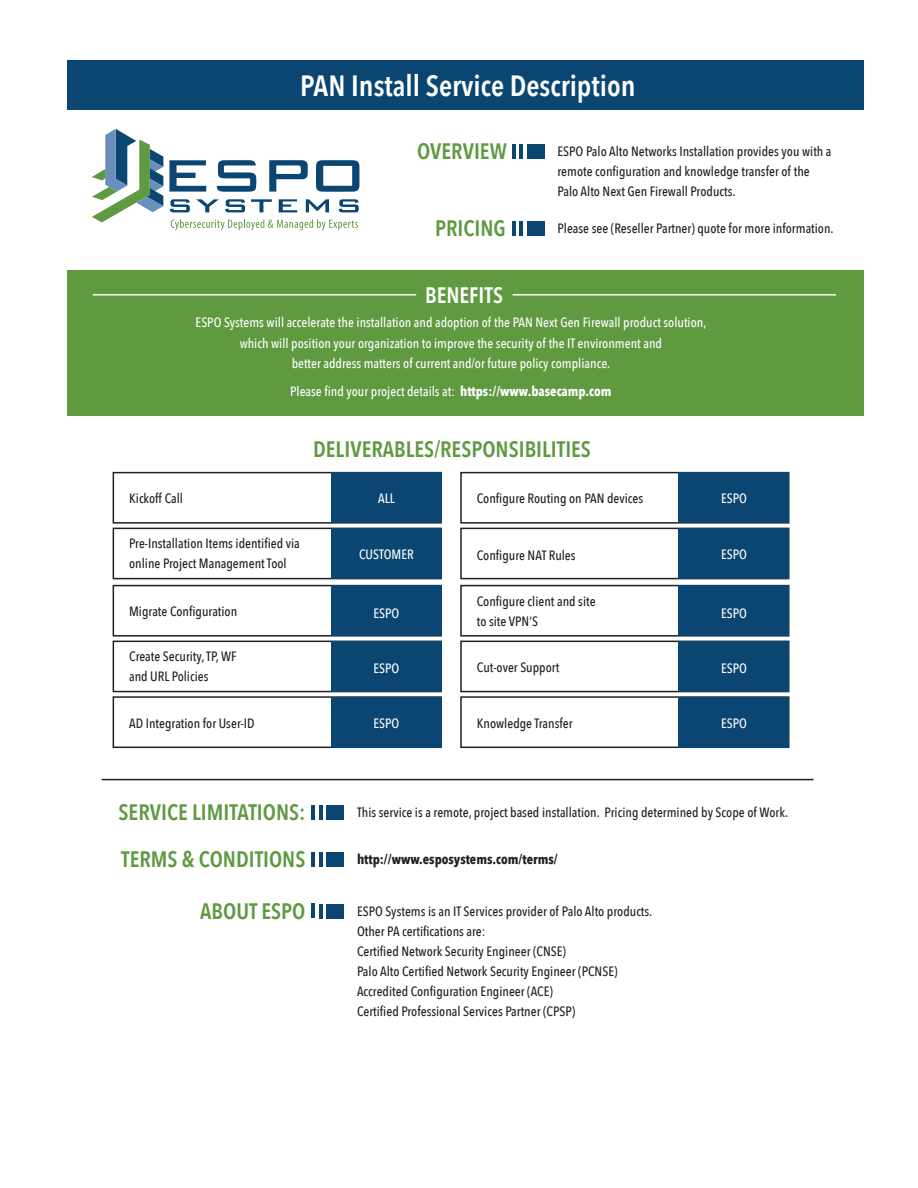
<style>
.page{position:relative;width:918px;height:1188px;background:#fff}
.page>*{position:absolute;margin:0;border:0;box-sizing:border-box;transform-origin:0 0}
.t1{font:600 29.25px "Avenir Next Condensed";color:#fff}
.t2{font:600 22.35px "Avenir Next Condensed";color:#5f9a41}
.t3{font:600 22.35px "Avenir Next Condensed";color:#fff}
.t4{font:500 13.5px/20.1px "Avenir Next Condensed";color:#231f20}
.t5{font:500 13.5px/20.1px "Avenir Next Condensed";color:#fff;text-align:center}
.t6{font:700 13.5px "Avenir Next Condensed";color:#231f20}
.s1{font-weight:700}
</style>
<div class="page">
<div style="left:67px;top:270px;width:797px;height:145px;background:#5f9a41"></div>
<svg style="left:92px;top:129px;width:71px;height:93px"></svg>
<svg style="left:316px;top:160px;width:44px;height:32px"></svg>
<svg style="left:217px;top:160px;width:39px;height:32px"></svg>
<svg style="left:169px;top:160px;width:37px;height:32px"></svg>
<svg style="left:269px;top:160px;width:39px;height:32px"></svg>
<svg style="left:170px;top:199px;width:20px;height:14px"></svg>
<svg style="left:225px;top:199px;width:20px;height:14px"></svg>
<svg style="left:339px;top:199px;width:20px;height:14px"></svg>
<svg style="left:196px;top:199px;width:23px;height:13px"></svg>
<svg style="left:251px;top:199px;width:21px;height:13px"></svg>
<svg style="left:279px;top:199px;width:18px;height:13px"></svg>
<svg style="left:306px;top:199px;width:23px;height:13px"></svg>
<svg style="left:171px;top:219px;width:187px;height:11px"></svg>
<div style="left:67px;top:61px;width:797px;height:49px;background:#0b4672"></div>
<hr style="left:512px;top:144px;width:4px;height:15px;background:#0b4672">
<div style="left:527px;top:144px;width:17px;height:15px;background:#0b4672"></div>
<hr style="left:519px;top:144px;width:4px;height:15px;background:#0b4672">
<hr style="left:512px;top:221px;width:4px;height:15px;background:#0b4672">
<div style="left:527px;top:221px;width:17px;height:15px;background:#0b4672"></div>
<hr style="left:519px;top:221px;width:4px;height:15px;background:#0b4672">
<hr style="left:311px;top:805px;width:4px;height:15px;background:#0b4672">
<div style="left:326px;top:805px;width:18px;height:15px;background:#0b4672"></div>
<hr style="left:319px;top:805px;width:4px;height:15px;background:#0b4672">
<hr style="left:311px;top:852px;width:4px;height:15px;background:#0b4672">
<div style="left:326px;top:852px;width:18px;height:15px;background:#0b4672"></div>
<hr style="left:319px;top:852px;width:4px;height:15px;background:#0b4672">
<hr style="left:311px;top:904px;width:4px;height:14px;background:#0b4672">
<div style="left:326px;top:904px;width:18px;height:14px;background:#0b4672"></div>
<hr style="left:319px;top:904px;width:4px;height:14px;background:#0b4672">
<hr style="left:102px;top:779px;width:712px;height:1px;background:#231f20">
<div style="left:113px;top:472px;width:329px;height:52px;border:2px solid #231f20"></div>
<div style="left:113px;top:528px;width:329px;height:51px;border:2px solid #231f20"></div>
<div style="left:113px;top:585px;width:329px;height:52px;border:2px solid #231f20"></div>
<div style="left:113px;top:641px;width:329px;height:51px;border:2px solid #231f20"></div>
<div style="left:113px;top:696px;width:329px;height:52px;border:2px solid #231f20"></div>
<div style="left:331px;top:473px;width:110px;height:50px;background:#0b4672"></div>
<div style="left:331px;top:528px;width:110px;height:51px;background:#0b4672"></div>
<div style="left:331px;top:586px;width:110px;height:50px;background:#0b4672"></div>
<div style="left:331px;top:641px;width:110px;height:51px;background:#0b4672"></div>
<div style="left:331px;top:697px;width:110px;height:50px;background:#0b4672"></div>
<div style="left:460px;top:472px;width:330px;height:52px;border:2px solid #231f20"></div>
<div style="left:460px;top:528px;width:330px;height:51px;border:2px solid #231f20"></div>
<div style="left:460px;top:585px;width:330px;height:52px;border:2px solid #231f20"></div>
<div style="left:460px;top:641px;width:330px;height:51px;border:2px solid #231f20"></div>
<div style="left:460px;top:696px;width:330px;height:52px;border:2px solid #231f20"></div>
<div style="left:679px;top:473px;width:110px;height:50px;background:#0b4672"></div>
<div style="left:679px;top:528px;width:110px;height:51px;background:#0b4672"></div>
<div style="left:679px;top:586px;width:110px;height:50px;background:#0b4672"></div>
<div style="left:679px;top:641px;width:110px;height:51px;background:#0b4672"></div>
<div style="left:679px;top:697px;width:110px;height:50px;background:#0b4672"></div>
<hr style="left:513px;top:294px;width:323px;height:2px;background:#fff">
<hr style="left:93px;top:294px;width:323px;height:2px;background:#fff">
<h1 class="t1" style="left:300px;top:61px;width:337px">PAN Install Service Description</h1>
<h2 class="t2" style="left:417px;top:132px;width:91px">OVERVIEW</h2>
<p class="t4" style="left:558px;top:141px;width:276px">ESPO Palo Alto Networks Installation provides you with a remote configuration and knowledge transfer of the<br>Palo Alto Next Gen Firewall Products.</p>
<h2 class="t2" style="left:435px;top:209px;width:72px">PRICING</h2>
<p class="t4" style="left:558px;top:218px;width:278px">Please see (Reseller Partner) quote for more information.</p>
<h2 class="t3" style="left:425px;top:276px;width:79px">BENEFITS</h2>
<p class="t5" style="left:196px;top:313px;width:512px">ESPO Systems will accelerate the installation and adoption of the PAN Next Gen Firewall product solution, which will position your organization to improve the security of the IT environment and<br>better address matters of current and/or future policy compliance.</p>
<p class="t5" style="left:290px;top:381px;width:323px">Please find your project details at: <span class="s1">https://www.basecamp.com</span></p>
<p class="t4" style="left:129px;top:488px;width:55px">Kickoff Call</p>
<p class="t4" style="left:129px;top:533px;width:172px">Pre-Installation Items identified via online Project Management Tool</p>
<p class="t4" style="left:129px;top:601px;width:110px">Migrate Configuration</p>
<p class="t4" style="left:129px;top:646px;width:109px">Create Security, TP, WF and URL Policies</p>
<p class="t4" style="left:129px;top:714px;width:127px">AD Integration for User-ID</p>
<h2 class="t2" style="left:313px;top:430px;width:279px">DELIVERABLES/RESPONSIBILITIES</h2>
<p class="t5" style="left:378px;top:488px;width:18px">ALL</p>
<p class="t5" style="left:359px;top:544px;width:56px">CUSTOMER</p>
<p class="t5" style="left:373px;top:603px;width:27px">ESPO</p>
<p class="t5" style="left:373px;top:658px;width:27px">ESPO</p>
<p class="t5" style="left:373px;top:713px;width:27px">ESPO</p>
<p class="t4" style="left:477px;top:488px;width:168px">Configure Routing on PAN devices</p>
<p class="t4" style="left:477px;top:545px;width:100px">Configure NAT Rules</p>
<p class="t4" style="left:477px;top:591px;width:120px">Configure client and site to site VPN’S</p>
<p class="t4" style="left:477px;top:657px;width:84px">Cut-over Support</p>
<p class="t4" style="left:477px;top:714px;width:97px">Knowledge Transfer</p>
<p class="t5" style="left:721px;top:488px;width:27px">ESPO</p>
<p class="t5" style="left:721px;top:544px;width:27px">ESPO</p>
<p class="t5" style="left:721px;top:603px;width:27px">ESPO</p>
<p class="t5" style="left:721px;top:658px;width:27px">ESPO</p>
<p class="t5" style="left:721px;top:713px;width:27px">ESPO</p>
<h2 class="t2" style="left:119px;top:793px;width:188px">SERVICE LIMITATIONS:</h2>
<p class="t4" style="left:357px;top:802px;width:433px">This service is a remote, project based installation. Pricing determined by Scope of Work.</p>
<h2 class="t2" style="left:121px;top:840px;width:186px">TERMS &amp; CONDITIONS</h2>
<p class="t6" style="left:357px;top:851px;width:202px">http://www.esposystems.com/terms/</p>
<p class="t4" style="left:357px;top:901px;width:297px">ESPO Systems is an IT Services provider of Palo Alto products.<br>Other PA certifications are:<br>Certified Network Security Engineer (CNSE)<br>Palo Alto Certified Network Security Engineer (PCNSE)<br>Accredited Configuration Engineer (ACE)<br>Certified Professional Services Partner (CPSP)</p>
<h2 class="t2" style="left:200px;top:892px;width:107px">ABOUT ESPO</h2>
</div>
